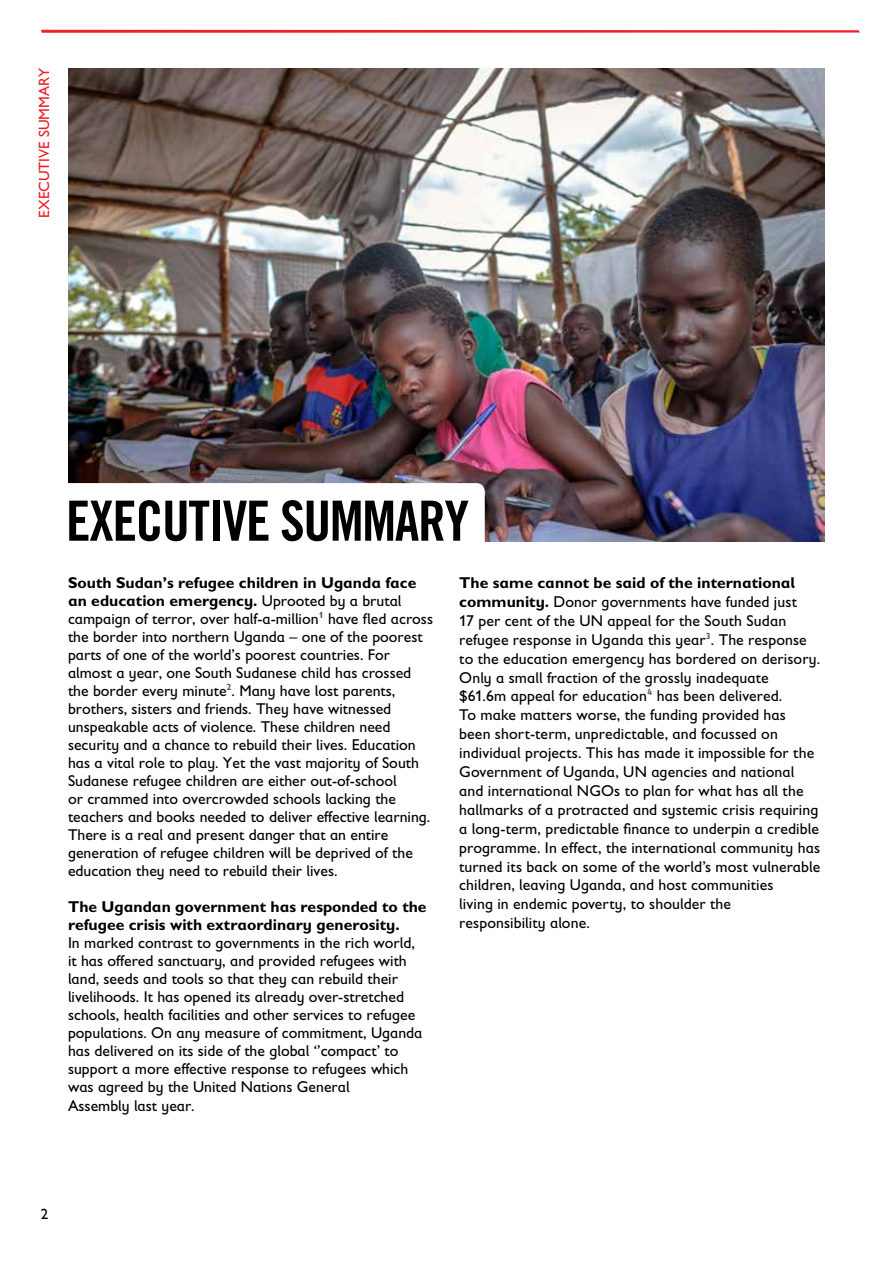
<style>
.page{position:relative;width:893px;height:1263px;background:#fff}
.page>*{position:absolute;margin:0;border:0;box-sizing:border-box;transform-origin:0 0}
.t1{font:55.5px "Trade Gothic LT Com Bd Cn 20";letter-spacing:-.025em;color:#000}
.t2{font:15.75px/18.9px "Gill Sans Infant Std";color:#000}
.t3{font:700 15.75px/18px "Gill Sans Infant Std";color:#000}
.t4{font:15px "Gill Sans Infant Std";color:#ed1d24}
.t5{font:15px "Gill Sans Infant Std";color:#000}
.s1{font-weight:700}
</style>
<div class="page">
<svg style="left:41px;top:30px;width:819px;height:3px;background:#ef3f44"></svg>
<img style="left:68px;top:68px;width:757px;height:473px">
<div style="left:51px;top:483px;width:434px;height:79px;background:#fff;border-radius:9px"></div>
<p class="t4" style="left:36px;top:217px;width:151px;rotate:-90deg">EXECUTIVE SUMMARY</p>
<h1 class="t1" style="left:66px;top:487px;width:405px">EXECUTIVE SUMMARY</h1>
<p class="t2" style="left:68px;top:574px;width:366px;line-height:18px"><span class="s1">South Sudan’s refugee children in Uganda face an education emergency.</span> Uprooted by a brutal campaign of terror, over half-a-million<sup>1</sup> have fled across the border into northern Uganda – one of the poorest parts of one of the world’s poorest countries. For almost a year, one South Sudanese child has crossed the border every minute<sup>2</sup>. Many have lost parents, brothers, sisters and friends. They have witnessed unspeakable acts of violence. These children need security and a chance to rebuild their lives. Education has a vital role to play. Yet the vast majority of South Sudanese refugee children are either out-of-school<br>or crammed into overcrowded schools lacking the teachers and books needed to deliver effective learning.<br>There is a real and present danger that an entire generation of refugee children will be deprived of the education they need to rebuild their lives.</p>
<p class="t3" style="left:68px;top:897px;width:360px">The Ugandan government has responded to the refugee crisis with extraordinary generosity.</p>
<p class="t2" style="left:68px;top:934px;width:356px;line-height:18.1px">In marked contrast to governments in the rich world, it has offered sanctuary, and provided refugees with land, seeds and tools so that they can rebuild their livelihoods. It has opened its already over-stretched schools, health facilities and other services to refugee populations. On any measure of commitment, Uganda has delivered on its side of the global ‘’compact’ to support a more effective response to refugees which was agreed by the United Nations General<br>Assembly last year.</p>
<p class="t2" style="left:459px;top:573px;width:363px"><span class="s1">The same cannot be said of the international community.</span> Donor governments have funded just<br>17 per cent of the UN appeal for the South Sudan refugee response in Uganda this year<sup>3</sup>. The response to the education emergency has bordered on derisory.<br>Only a small fraction of the grossly inadequate<br>$61.6m appeal for education<sup>4</sup> has been delivered.<br>To make matters worse, the funding provided has been short-term, unpredictable, and focussed on individual projects. This has made it impossible for the Government of Uganda, UN agencies and national and international NGOs to plan for what has all the hallmarks of a protracted and systemic crisis requiring a long-term, predictable finance to underpin a credible programme. In effect, the international community has turned its back on some of the world’s most vulnerable children, leaving Uganda, and host communities<br>living in endemic poverty, to shoulder the responsibility alone.</p>
<p class="t5" style="left:41px;top:1206px;width:9px">2</p>
</div>
